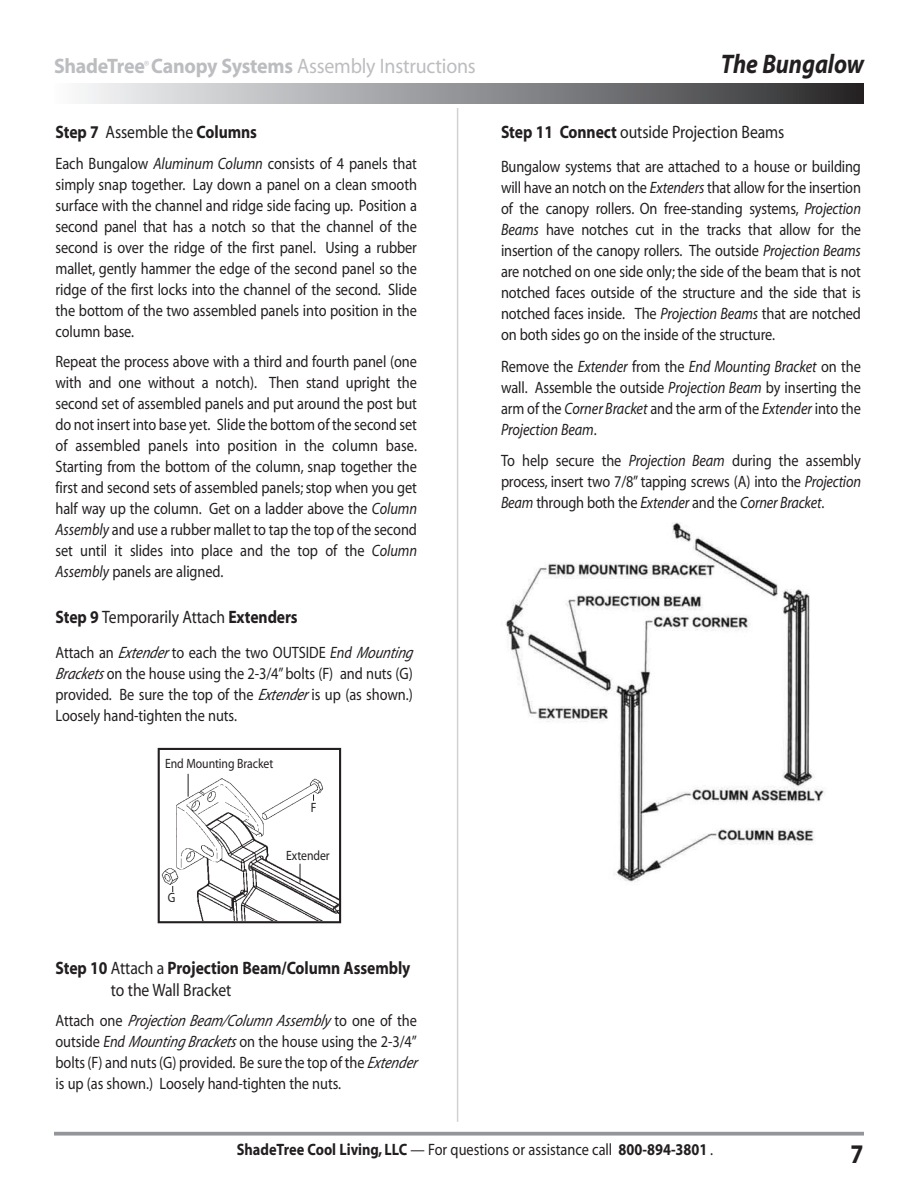
<style>
.page{position:relative;width:918px;height:1188px;background:#fff}
.page>*{position:absolute;margin:0;border:0;box-sizing:border-box;transform-origin:0 0}
.t1{font:italic 700 27px "Myriad";letter-spacing:-.005em;color:#231f20;scale:.87 1}
.t2{font:700 27px "Myriad";color:#231f20;scale:.87 1}
.t3{font:700 21px "Myriad";letter-spacing:-.01em;color:#bcbdc0;scale:.95 1}
.t4{font:700 18px/21.6px "Myriad";letter-spacing:-.005em;color:#231f20;scale:.87 1}
.t5{font:18px "Myriad";letter-spacing:-.005em;color:#231f20;scale:.87 1}
.t6{font:16.5px/21px "Myriad";letter-spacing:-.005em;color:#231f20;text-align:justify;scale:.87 1}
.t7{font:700 16.5px "Myriad";color:#231f20;scale:.87 1}
.t8{font:13.5px "Myriad";letter-spacing:-.005em;color:#231f20;scale:.87 1}
.s1{font-weight:400}
.s2{font-style:italic}
.s3{font-weight:700}
</style>
<div class="page">
<img style="left:505px;top:523px;width:320px;height:359px">
<img style="left:197px;top:845px;width:141px;height:75px">
<div style="left:158px;top:748px;width:183px;height:175px;border:2px solid #231f20"></div>
<svg style="left:300px;top:864px;width:1px;height:19px"></svg>
<img style="left:176px;top:773px;width:90px;height:97px">
<div style="left:54px;top:84px;width:810px;height:20px;background:linear-gradient(to right,#fafcfe,#2b2b2e)"></div>
<svg style="left:54px;top:1132px;width:810px;height:4px;background:#9fa0a3"></svg>
<hr style="left:457px;top:108px;width:1px;height:1014px;background:#d1d2d4">
<img style="left:162px;top:868px;width:18px;height:19px">
<img style="left:263px;top:778px;width:60px;height:42px">
<p class="t3" style="left:54px;top:58px;width:446px">ShadeTree<sup>®</sup> Canopy Systems <span class="s1">Assembly Instructions</span></p>
<h1 class="t1" style="left:721px;top:54px;width:166px">The Bungalow</h1>
<p class="t4" style="left:56px;top:123px;width:233px">Step 7 <span class="s1">Assemble the</span> Columns</p>
<p class="t6" style="left:56px;top:154px;width:417px">Each Bungalow <span class="s2">Aluminum Column</span> consists of 4 panels that simply snap together. Lay down a panel on a clean smooth surface with the channel and ridge side facing up. Position a second panel that has a notch so that the channel of the second is over the ridge of the first panel. Using a rubber mallet, gently hammer the edge of the second panel so the ridge of the first locks into the channel of the second. Slide the bottom of the two assembled panels into position in the column base.</p>
<p class="t6" style="left:56px;top:352px;width:417px">Repeat the process above with a third and fourth panel (one with and one without a notch). Then stand upright the second set of assembled panels and put around the post but do not insert into base yet. Slide the bottom of the second set of assembled panels into position in the column base.<br>Starting from the bottom of the column, snap together the first and second sets of assembled panels; stop when you get half way up the column. Get on a ladder above the <span class="s2">Column Assembly</span> and use a rubber mallet to tap the top of the second set until it slides into place and the top of the <span class="s2">Column Assembly</span> panels are aligned.</p>
<p class="t5" style="left:56px;top:610px;width:280px"><span class="s3">Step 9</span> Temporarily Attach <span class="s3">Extenders</span></p>
<p class="t6" style="left:56px;top:644px;width:415px;text-align:left">Attach an <span class="s2">Extender</span>to each the two OUTSIDE <span class="s2">End Mounting Brackets</span>on the house using the 2-3/4”bolts (F) and nuts (G) provided. Be sure the top of the <span class="s2">Extender</span>is up (as shown.)<br>Loosely hand-tighten the nuts.</p>
<p class="t8" style="left:165px;top:758px;width:126px">End Mounting Bracket</p>
<p class="t8" style="left:311px;top:802px;width:8px">F</p>
<p class="t8" style="left:286px;top:850px;width:52px">Extender</p>
<p class="t8" style="left:168px;top:893px;width:10px">G</p>
<p class="t4" style="left:111px;top:959px;width:346px;text-indent:-55px">Step 10 <span class="s1">Attach a</span> Projection Beam/Column Assembly <span class="s1">to the Wall Bracket</span></p>
<p class="t6" style="left:56px;top:1012px;width:420px;text-align:left">Attach one <span class="s2">Projection Beam/Column Assembly</span> to one of the outside <span class="s2">End MountingBrackets</span>on the house using the 2-3/4” bolts (F) and nuts (G) provided. Be sure the top of the <span class="s2">Extender </span>is up (as shown.) Loosely hand-tighten the nuts.</p>
<p class="t5" style="left:501px;top:125px;width:327px"><span class="s3">Step 11 Connect</span> outside Projection Beams</p>
<p class="t6" style="left:501px;top:157px;width:415px">Bungalow systems that are attached to a house or building will have an notch on the <span class="s2">Extenders</span> that allow for the insertion of the canopy rollers. On free-standing systems, <span class="s2">Projection Beams</span> have notches cut in the tracks that allow for the insertion of the canopy rollers. The outside <span class="s2">Projection Beams </span>are notched on one side only; the side of the beam that is not notched faces outside of the structure and the side that is notched faces inside. The <span class="s2">Projection Beams</span> that are notched on both sides go on the inside of the structure.</p>
<p class="t6" style="left:501px;top:357px;width:415px">Remove the <span class="s2">Extender</span> from the <span class="s2">End Mounting Bracket</span> on the wall. Assemble the outside <span class="s2">Projection Beam</span> by inserting the arm of the <span class="s2">Corner Bracket</span> and the arm of the <span class="s2">Extender</span> into the <span class="s2">Projection Beam</span>.</p>
<p class="t6" style="left:501px;top:451px;width:415px">To help secure the <span class="s2">Projection Beam</span> during the assembly process, insert two 7/8” tapping screws (A) into the <span class="s2">Projection Beam</span> through both the <span class="s2">Extender</span> and the <span class="s2">Corner Bracket</span>.</p>
<p class="t7" style="left:237px;top:1144px;width:549px">ShadeTree Cool Living, LLC <span class="s1">— For questions or assistance call</span> 800-894-3801 <span class="s1">.</span></p>
<h1 class="t2" style="left:851px;top:1144px;width:16px">7</h1>
</div>
